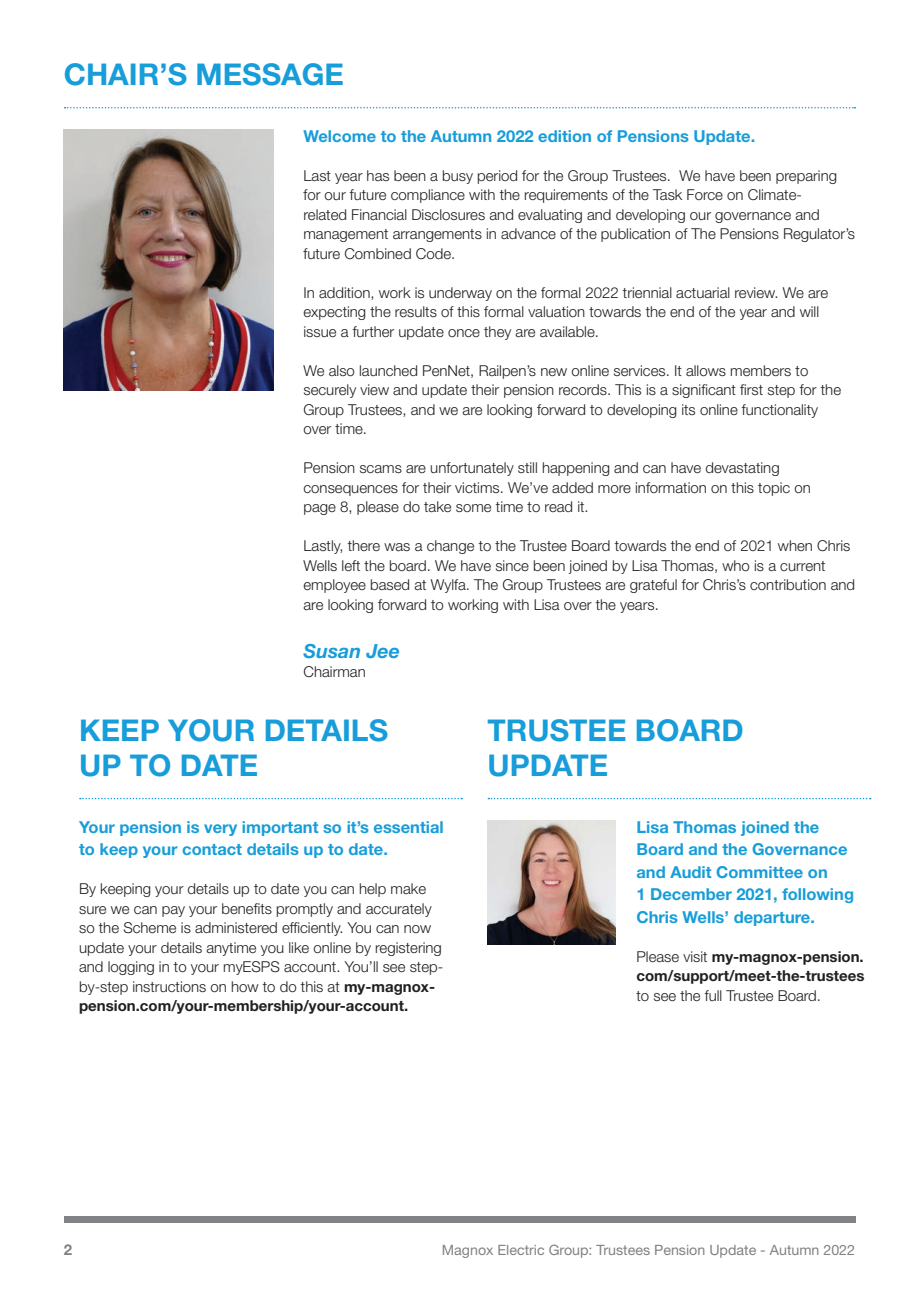
<style>
.page{position:relative;width:919px;height:1289px;background:#fff}
.page>*{position:absolute;margin:0;border:0;box-sizing:border-box;transform-origin:0 0}
.t1{font:700 30px/34.5px "Helvetica Neue LT Std";color:#179dd9}
.t2{font:italic 700 19.5px "Helvetica Neue LT Std";color:#179dd9}
.t3{font:700 16.5px/22.5px "Helvetica Neue LT Std";color:#179dd9}
.t4{font:300 15px/19.5px "Helvetica Neue LT Std";color:#231f20}
.t5{font:700 15px/19.5px "Helvetica Neue LT Std";color:#231f20;text-align:justify}
.t6{font:700 15px "Helvetica Neue LT Std";color:#808285}
.t7{font:14.25px "Helvetica Neue LT Std";color:#808285}
.s1{font-weight:700}
.s2{font-weight:300}
</style>
<div class="page">
<div style="left:64px;top:1216px;width:791px;height:6px;background:#808285"></div>
<img style="left:64px;top:130px;width:210px;height:260px">
<svg style="left:65px;top:107px;width:790px;height:1px"></svg>
<svg style="left:80px;top:797px;width:382px;height:2px"></svg>
<img style="left:487px;top:820px;width:128px;height:124px">
<svg style="left:488px;top:797px;width:382px;height:2px"></svg>
<p class="t1" style="left:64px;top:57px;width:282px">CHAIR’S MESSAGE</p>
<p class="t3" style="left:303px;top:124px;width:453px">Welcome to the Autumn 2022 edition of Pensions Update.</p>
<p class="t4" style="left:303px;top:165px;width:553px">Last year has been a busy period for the Group Trustees. We have been preparing for our future compliance with the requirements of the Task Force on Climate-<br>related Financial Disclosures and evaluating and developing our governance and management arrangements in advance of the publication of The Pensions Regulator’s future Combined Code.</p>
<p class="t4" style="left:303px;top:282px;width:526px">In addition, work is underway on the formal 2022 triennial actuarial review. We are expecting the results of this formal valuation towards the end of the year and will issue a further update once they are available.</p>
<p class="t4" style="left:303px;top:360px;width:539px">We also launched PenNet, Railpen’s new online services. It allows members to securely view and update their pension records. This is a significant first step for the Group Trustees, and we are looking forward to developing its online functionality over time.</p>
<p class="t4" style="left:303px;top:458px;width:509px">Pension scams are unfortunately still happening and can have devastating consequences for their victims. We’ve added more information on this topic on page 8, please do take some time to read it.</p>
<p class="t4" style="left:303px;top:536px;width:553px">Lastly, there was a change to the Trustee Board towards the end of 2021 when Chris Wells left the board. We have since been joined by Lisa Thomas, who is a current employee based at Wylfa. The Group Trustees are grateful for Chris’s contribution and are looking forward to working with Lisa over the years.</p>
<p class="t2" style="left:303px;top:638px;width:98px">Susan Jee</p>
<p class="t4" style="left:303px;top:662px;width:64px">Chairman</p>
<p class="t1" style="left:79px;top:712px;width:310px">KEEP YOUR DETAILS<br>UP TO DATE</p>
<p class="t3" style="left:79px;top:815px;width:366px">Your pension is very important so it’s essential to keep your contact details up to date.</p>
<p class="t4" style="left:79px;top:878px;width:366px">By keeping your details up to date you can help make sure we can pay your benefits promptly and accurately so the Scheme is administered efficiently. You can now update your details anytime you like online by registering and logging in to your myESPS account. You’ll see step&shy;by-step instructions on how to do this at <span class="s1">my-magnox&shy;pension.com/your-membership/your-account.</span></p>
<p class="t1" style="left:487px;top:712px;width:258px">TRUSTEE BOARD<br>UPDATE</p>
<p class="t3" style="left:636px;top:815px;width:219px">Lisa Thomas joined the<br>Board and the Governance and Audit Committee on<br>1 December 2021, following<br>Chris Wells’ departure.</p>
<p class="t5" style="left:636px;top:946px;width:229px"><span class="s2">Please visit</span> my-magnox-pension. com/support/meet-the-trustees <span class="s2">to see the full Trustee Board.</span></p>
<p class="t6" style="left:64px;top:1240px;width:10px">2</p>
<p class="t7" style="left:442px;top:1241px;width:415px">Magnox Electric Group: Trustees Pension Update - Autumn 2022</p>
</div>
